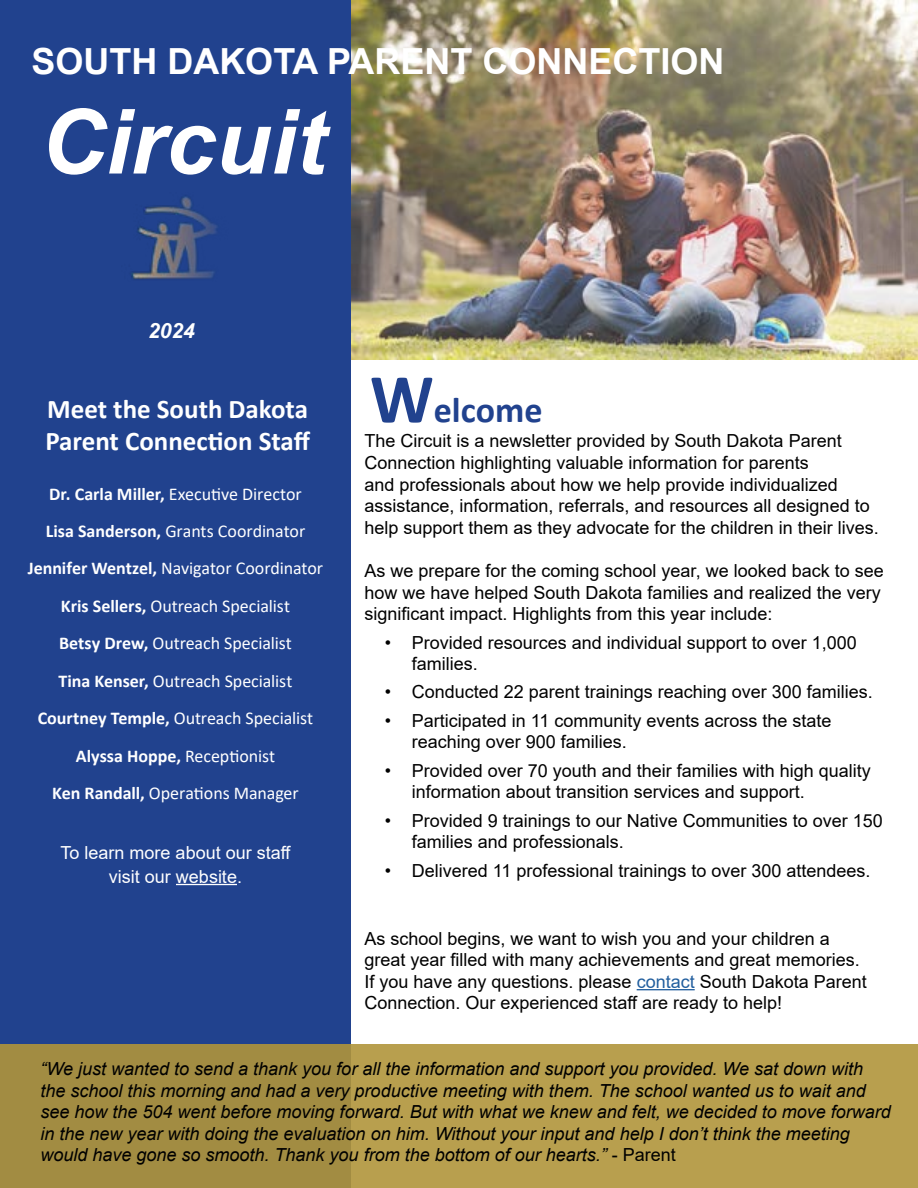
<style>
.page{position:relative;width:918px;height:1188px;background:#fff}
.page>*{position:absolute;margin:0;border:0;box-sizing:border-box;transform-origin:0 0}
.t1{font:italic 700 90px "Arial";color:#fff}
.t2{font:700 36px "Arial";color:#fff}
.t3{font:700 36px "Calibri";color:#21428e}
.t4{font:700 27px "Calibri";color:#fff}
.t5{font:italic 700 21px "Arial";color:#fff}
.t6{font:18px/21.6px "Arial";color:#000}
.t7{font:italic 18px/21.6px "Arial";color:#000}
.t8{font:18px/37.5px "Calibri";letter-spacing:-.005em;color:#fff;text-align:center}
.t9{font:18px/24px "Arial";color:#fff;text-align:center}
.s1{font-weight:700}
.s2{font-size:70.5px}
.s3{color:#215e9e}
.s4{font-style:normal}
</style>
<div class="page">
<div style="left:0;top:0;width:351px;height:1188px;background:#21428e"></div>
<img style="left:351px;top:0;width:567px;height:360px">
<div style="left:0;top:1044px;width:918px;height:144px;background:linear-gradient(to right,#a08a41,#bfa552)"></div>
<img style="left:130px;top:197px;width:87px;height:83px">
<hr style="left:176px;top:884px;width:61px;height:1px;background:#fff">
<hr style="left:637px;top:989px;width:58px;height:1px;background:#215e9e">
<h2 class="t2" style="left:31px;top:36px;width:695px">SOUTH DAKOTA PARENT CONNECTION</h2>
<h1 class="t1" style="left:40px;top:82px;width:287px">Circuit</h1>
<p class="t5" style="left:148px;top:316px;width:48px">2024</p>
<h3 class="t4" style="left:47px;top:390px;width:262px">Meet the South Dakota</h3>
<h3 class="t4" style="left:45px;top:422px;width:266px">Parent Connection Staff</h3>
<p class="t8" style="left:28px;top:474px;width:297px"><span class="s1">Dr. Carla Miller,</span> Executive Director<br><span class="s1">Lisa Sanderson,</span> Grants Coordinator <span class="s1">Jennifer Wentzel,</span> Navigator Coordinator <span class="s1">Kris Sellers,</span> Outreach Specialist<br><span class="s1">Betsy Drew,</span> Outreach Specialist<br><span class="s1">Tina Kenser,</span> Outreach Specialist <span class="s1">Courtney Temple,</span> Outreach Specialist <span class="s1">Alyssa Hoppe,</span> Receptionist<br><span class="s1">Ken Randall,</span> Operations Manager</p>
<p class="t9" style="left:61px;top:840px;width:232px">To learn more about our staff visit our website.</p>
<h2 class="t3" style="left:370px;top:385px;width:174px"><span class="s2">W</span>elcome</h2>
<p class="t6" style="left:364px;top:430px;width:516px">The Circuit is a newsletter provided by South Dakota Parent Connection highlighting valuable information for parents<br>and professionals about how we help provide individualized assistance, information, referrals, and resources all designed to help support them as they advocate for the children in their lives.</p>
<p class="t6" style="left:364px;top:560px;width:521px">As we prepare for the coming school year, we looked back to see how we have helped South Dakota families and realized the very significant impact. Highlights from this year include:</p>
<p class="t6" style="left:412px;top:631px;width:447px;text-indent:-27px">• Provided resources and individual support to over 1,000 families.</p>
<p class="t6" style="left:385px;top:681px;width:490px">• Conducted 22 parent trainings reaching over 300 families.</p>
<p class="t6" style="left:412px;top:710px;width:421px;text-indent:-27px">• Participated in 11 community events across the state reaching over 900 families.</p>
<p class="t6" style="left:412px;top:760px;width:461px;text-indent:-27px">• Provided over 70 youth and their families with high quality information about transition services and support.</p>
<p class="t6" style="left:412px;top:809px;width:473px;text-indent:-27px">• Provided 9 trainings to our Native Communities to over 150 families and professionals.</p>
<p class="t6" style="left:385px;top:859px;width:487px">• Delivered 11 professional trainings to over 300 attendees.</p>
<p class="t6" style="left:364px;top:927px;width:504px">As school begins, we want to wish you and your children a great year filled with many achievements and great memories.<br>If you have any questions. please <span class="s3">contact</span> South Dakota Parent Connection. Our experienced staff are ready to help!</p>
<p class="t7" style="left:41px;top:1058px;width:852px">“We just wanted to send a thank you for all the information and support you provided. We sat down with the school this morning and had a very productive meeting with them. The school wanted us to wait and see how the 504 went before moving forward. But with what we knew and felt, we decided to move forward in the new year with doing the evaluation on him. Without your input and help I don’t think the meeting would have gone so smooth. Thank you from the bottom of our hearts.” <span class="s4">- Parent</span></p>
</div>
